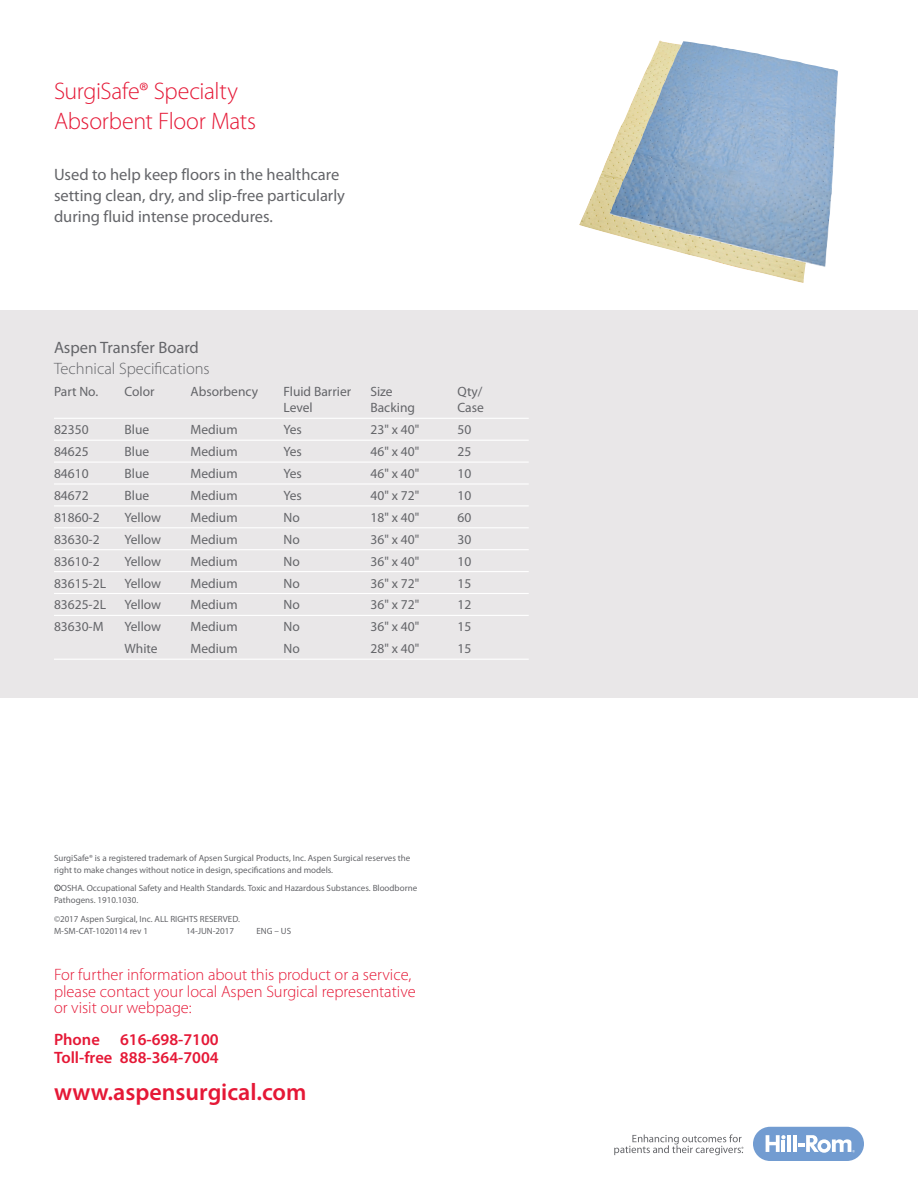
<style>
.page{position:relative;width:918px;height:1188px;background:#fff}
.page>*{position:absolute;margin:0;border:0;box-sizing:border-box;transform-origin:0 0}
.Body___Subhead_Core{font:300 24px/30px "Myriad Pro";letter-spacing:-.015em;color:#e51836}
.www_hill-rom_com{font:600 24px "Myriad Pro";color:#e51836}
.Further_info{font:300 16.5px/16.5px "Myriad Pro";color:#e51836}
.Body___Subhead_Core-2{font:16.5px/21px "Myriad Pro";color:#646569}
.Tech_Specs___Data{font:300 16.5px/21px "Myriad Pro";color:#646569}
.Phone_Numbers{font:600 16.5px/18px "Myriad Pro";color:#e51836}
.Tech_Specs___Data-2{font:13.5px "Myriad Pro";color:#646569}
.Boilerplate___Bottom{font:9px/12px "Myriad Pro";color:#646569}
.s1{font-weight:400}
</style>
<div class="page">
<div style="left:753px;top:1127px;width:111px;height:34px;background:#729cd1;border-radius:17px"></div>
<hr style="left:787px;top:1135px;width:4px;height:17px;background:#fff">
<hr style="left:793px;top:1135px;width:4px;height:17px;background:#fff">
<svg style="left:766px;top:1135px;width:20px;height:17px"></svg>
<svg style="left:798px;top:1135px;width:57px;height:18px"></svg>
<svg style="left:614px;top:1134px;width:129px;height:21px"></svg>
<img style="left:579px;top:40px;width:226px;height:243px">
<div style="left:0;top:310px;width:918px;height:388px;background:#e9e7e8"></div>
<hr style="left:54px;top:418px;width:475px;height:1px;background:#fff">
<hr style="left:54px;top:440px;width:475px;height:1px;background:#fff">
<hr style="left:54px;top:462px;width:475px;height:1px;background:#fff">
<hr style="left:54px;top:483px;width:475px;height:2px;background:#fff">
<hr style="left:54px;top:505px;width:475px;height:1px;background:#fff">
<hr style="left:54px;top:527px;width:475px;height:1px;background:#fff">
<hr style="left:54px;top:549px;width:475px;height:1px;background:#fff">
<hr style="left:54px;top:571px;width:475px;height:1px;background:#fff">
<hr style="left:54px;top:593px;width:475px;height:1px;background:#fff">
<hr style="left:54px;top:615px;width:475px;height:1px;background:#fff">
<hr style="left:54px;top:659px;width:475px;height:1px;background:#fff">
<img style="left:609px;top:41px;width:229px;height:227px">
<svg style="left:55px;top:885px;width:5px;height:6px"></svg>
<p class="Body___Subhead_Core" style="left:54px;top:76px;width:204px">SurgiSafe® Specialty<br>Absorbent Floor Mats</p>
<p class="Body___Subhead_Core-2" style="left:54px;top:164px;width:293px">Used to help keep floors in the healthcare setting clean, dry, and slip-free particularly during fluid intense procedures.</p>
<p class="Tech_Specs___Data" style="left:54px;top:337px;width:157px"><span class="s1">Aspen Transfer Board<br></span>Technical Specifications</p>
<p class="Tech_Specs___Data-2" style="left:54px;top:383px;width:46px">Part No.</p>
<p class="Tech_Specs___Data-2" style="left:124px;top:383px;width:32px">Color</p>
<p class="Tech_Specs___Data-2" style="left:190px;top:383px;width:69px">Absorbency</p>
<p class="Tech_Specs___Data-2" style="left:284px;top:383px;width:69px">Fluid Barrier</p>
<p class="Tech_Specs___Data-2" style="left:370px;top:383px;width:24px">Size</p>
<p class="Tech_Specs___Data-2" style="left:457px;top:383px;width:27px">Qty/</p>
<p class="Tech_Specs___Data-2" style="left:284px;top:399px;width:31px">Level</p>
<p class="Tech_Specs___Data-2" style="left:370px;top:399px;width:46px">Backing</p>
<p class="Tech_Specs___Data-2" style="left:457px;top:399px;width:28px">Case</p>
<p class="Tech_Specs___Data-2" style="left:54px;top:421px;width:36px">82350</p>
<p class="Tech_Specs___Data-2" style="left:124px;top:421px;width:26px">Blue</p>
<p class="Tech_Specs___Data-2" style="left:190px;top:421px;width:49px">Medium</p>
<p class="Tech_Specs___Data-2" style="left:284px;top:421px;width:20px">Yes</p>
<p class="Tech_Specs___Data-2" style="left:370px;top:421px;width:50px">23" x 40"</p>
<p class="Tech_Specs___Data-2" style="left:457px;top:421px;width:15px">50</p>
<p class="Tech_Specs___Data-2" style="left:54px;top:443px;width:36px">84625</p>
<p class="Tech_Specs___Data-2" style="left:124px;top:443px;width:26px">Blue</p>
<p class="Tech_Specs___Data-2" style="left:190px;top:443px;width:49px">Medium</p>
<p class="Tech_Specs___Data-2" style="left:284px;top:443px;width:20px">Yes</p>
<p class="Tech_Specs___Data-2" style="left:370px;top:443px;width:50px">46" x 40"</p>
<p class="Tech_Specs___Data-2" style="left:457px;top:443px;width:15px">25</p>
<p class="Tech_Specs___Data-2" style="left:54px;top:465px;width:36px">84610</p>
<p class="Tech_Specs___Data-2" style="left:124px;top:465px;width:26px">Blue</p>
<p class="Tech_Specs___Data-2" style="left:190px;top:465px;width:49px">Medium</p>
<p class="Tech_Specs___Data-2" style="left:284px;top:465px;width:20px">Yes</p>
<p class="Tech_Specs___Data-2" style="left:370px;top:465px;width:50px">46" x 40"</p>
<p class="Tech_Specs___Data-2" style="left:457px;top:465px;width:15px">10</p>
<p class="Tech_Specs___Data-2" style="left:54px;top:487px;width:36px">84672</p>
<p class="Tech_Specs___Data-2" style="left:124px;top:487px;width:26px">Blue</p>
<p class="Tech_Specs___Data-2" style="left:190px;top:487px;width:49px">Medium</p>
<p class="Tech_Specs___Data-2" style="left:284px;top:487px;width:20px">Yes</p>
<p class="Tech_Specs___Data-2" style="left:370px;top:487px;width:50px">40" x 72"</p>
<p class="Tech_Specs___Data-2" style="left:457px;top:487px;width:15px">10</p>
<p class="Tech_Specs___Data-2" style="left:54px;top:509px;width:47px">81860-2</p>
<p class="Tech_Specs___Data-2" style="left:124px;top:509px;width:38px">Yellow</p>
<p class="Tech_Specs___Data-2" style="left:190px;top:509px;width:49px">Medium</p>
<p class="Tech_Specs___Data-2" style="left:284px;top:509px;width:18px">No</p>
<p class="Tech_Specs___Data-2" style="left:370px;top:509px;width:50px">18" x 40"</p>
<p class="Tech_Specs___Data-2" style="left:457px;top:509px;width:15px">60</p>
<p class="Tech_Specs___Data-2" style="left:54px;top:531px;width:47px">83630-2</p>
<p class="Tech_Specs___Data-2" style="left:124px;top:531px;width:38px">Yellow</p>
<p class="Tech_Specs___Data-2" style="left:190px;top:531px;width:49px">Medium</p>
<p class="Tech_Specs___Data-2" style="left:284px;top:531px;width:18px">No</p>
<p class="Tech_Specs___Data-2" style="left:370px;top:531px;width:50px">36" x 40"</p>
<p class="Tech_Specs___Data-2" style="left:457px;top:531px;width:15px">30</p>
<p class="Tech_Specs___Data-2" style="left:54px;top:553px;width:47px">83610-2</p>
<p class="Tech_Specs___Data-2" style="left:124px;top:553px;width:38px">Yellow</p>
<p class="Tech_Specs___Data-2" style="left:190px;top:553px;width:49px">Medium</p>
<p class="Tech_Specs___Data-2" style="left:284px;top:553px;width:18px">No</p>
<p class="Tech_Specs___Data-2" style="left:370px;top:553px;width:50px">36" x 40"</p>
<p class="Tech_Specs___Data-2" style="left:457px;top:553px;width:15px">10</p>
<p class="Tech_Specs___Data-2" style="left:54px;top:575px;width:54px">83615-2L</p>
<p class="Tech_Specs___Data-2" style="left:124px;top:575px;width:38px">Yellow</p>
<p class="Tech_Specs___Data-2" style="left:190px;top:575px;width:49px">Medium</p>
<p class="Tech_Specs___Data-2" style="left:284px;top:575px;width:18px">No</p>
<p class="Tech_Specs___Data-2" style="left:370px;top:575px;width:50px">36" x 72"</p>
<p class="Tech_Specs___Data-2" style="left:457px;top:575px;width:15px">15</p>
<p class="Tech_Specs___Data-2" style="left:54px;top:597px;width:54px">83625-2L</p>
<p class="Tech_Specs___Data-2" style="left:124px;top:597px;width:38px">Yellow</p>
<p class="Tech_Specs___Data-2" style="left:190px;top:597px;width:49px">Medium</p>
<p class="Tech_Specs___Data-2" style="left:284px;top:597px;width:18px">No</p>
<p class="Tech_Specs___Data-2" style="left:370px;top:597px;width:50px">36" x 72"</p>
<p class="Tech_Specs___Data-2" style="left:457px;top:597px;width:15px">12</p>
<p class="Tech_Specs___Data-2" style="left:54px;top:618px;width:51px">83630-M</p>
<p class="Tech_Specs___Data-2" style="left:124px;top:618px;width:38px">Yellow</p>
<p class="Tech_Specs___Data-2" style="left:190px;top:618px;width:49px">Medium</p>
<p class="Tech_Specs___Data-2" style="left:284px;top:618px;width:18px">No</p>
<p class="Tech_Specs___Data-2" style="left:370px;top:618px;width:50px">36" x 40"</p>
<p class="Tech_Specs___Data-2" style="left:457px;top:618px;width:15px">15</p>
<p class="Tech_Specs___Data-2" style="left:124px;top:640px;width:35px">White</p>
<p class="Tech_Specs___Data-2" style="left:190px;top:640px;width:49px">Medium</p>
<p class="Tech_Specs___Data-2" style="left:284px;top:640px;width:18px">No</p>
<p class="Tech_Specs___Data-2" style="left:370px;top:640px;width:50px">28" x 40"</p>
<p class="Tech_Specs___Data-2" style="left:457px;top:640px;width:15px">15</p>
<p class="Boilerplate___Bottom" style="left:54px;top:851px;width:358px">SurgiSafe® is a registered trademark of Apsen Surgical Products, Inc. Aspen Surgical reserves the right to make changes without notice in design, specifications and models.</p>
<p class="Boilerplate___Bottom" style="left:54px;top:882px;width:365px"><sup>1</sup> OSHA. Occupational Safety and Health Standards. Toxic and Hazardous Substances. Bloodborne<br>Pathogens. 1910.1030.</p>
<p class="Boilerplate___Bottom" style="left:54px;top:913px;width:187px">©2017 Aspen Surgical, Inc. ALL RIGHTS RESERVED.<br>M-SM-CAT-1020114 rev 1</p>
<p class="Boilerplate___Bottom" style="left:186px;top:925px;width:50px">14-JUN-2017</p>
<p class="Boilerplate___Bottom" style="left:256px;top:925px;width:36px">ENG – US</p>
<p class="Further_info" style="left:54px;top:966px;width:363px">For further information about this product or a service, please contact your local Aspen Surgical representative or visit our webpage:</p>
<p class="Phone_Numbers" style="left:54px;top:1030px;width:166px">Phone 616-698-7100<br>Toll-free 888-364-7004</p>
<p class="www_hill-rom_com" style="left:54px;top:1077px;width:254px">www.aspensurgical.com</p>
</div>
